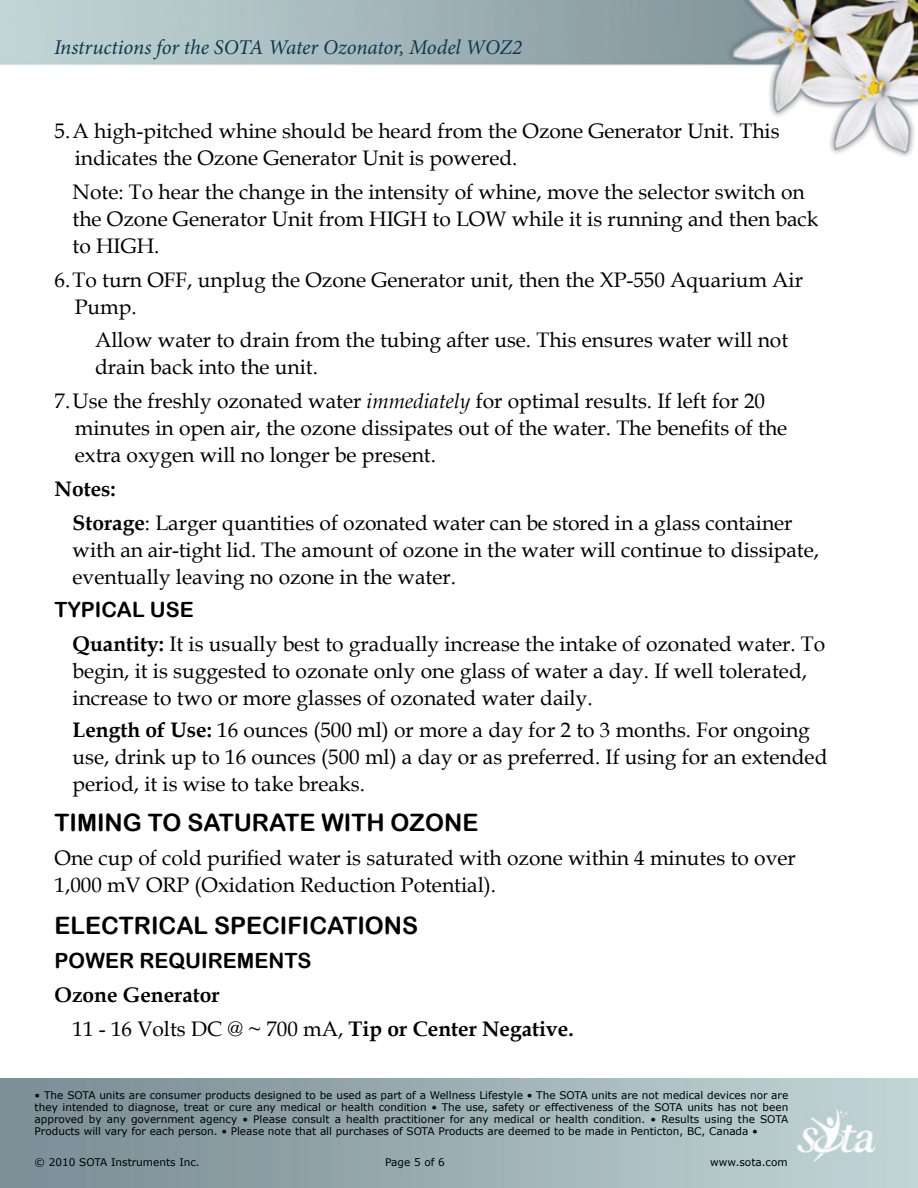
<style>
.page{position:relative;width:918px;height:1188px;background:#fff}
.page>*{position:absolute;margin:0;border:0;box-sizing:border-box;transform-origin:0 0}
.t1{font:24px "Arial Rounded MT Bold";color:#000}
.t2{font:21px/27px "Book Antiqua";color:#000}
.t3{font:700 21px/33.8px "Book Antiqua";color:#000}
.t4{font:italic 21px "Minion Pro";letter-spacing:-.01em;color:#0e3952}
.t5{font:21px "Arial Rounded MT Bold";color:#000}
.t6{font:10.5px/12px "Verdana";color:#000;text-align:justify}
.s1{font-style:italic}
.s2{font-weight:700}
.s3{font-weight:400}
</style>
<div class="page">
<img style="left:0;top:0;width:918px;height:157px">
<img style="left:0;top:1079px;width:918px;height:109px">
<p class="t4" style="left:54px;top:33px;width:470px">Instructions for the SOTA Water Ozonator, Model WOZ2</p>
<p class="t2" style="left:75px;top:117px;width:706px;text-indent:-20px">5.A high-pitched whine should be heard from the Ozone Generator Unit. This indicates the Ozone Generator Unit is powered.</p>
<p class="t2" style="left:73px;top:178px;width:748px">Note: To hear the change in the intensity of whine, move the selector switch on the Ozone Generator Unit from HIGH to LOW while it is running and then back to HIGH.</p>
<p class="t2" style="left:75px;top:266px;width:730px;text-indent:-20px">6.To turn OFF, unplug the Ozone Generator unit, then the XP-550 Aquarium Air<br>Pump.</p>
<p class="t2" style="left:95px;top:326px;width:695px">Allow water to drain from the tubing after use. This ensures water will not drain back into the unit.</p>
<p class="t2" style="left:75px;top:387px;width:714px;text-indent:-20px">7.Use the freshly ozonated water <span class="s1">immediately</span> for optimal results. If left for 20 minutes in open air, the ozone dissipates out of the water. The benefits of the extra oxygen will no longer be present.</p>
<p class="t2" style="left:73px;top:471px;width:722px;line-height:33.8px;text-indent:-18px"><span class="s2">Notes:<br>Storage</span>: Larger quantities of ozonated water can be stored in a glass container</p>
<p class="t2" style="left:73px;top:536px;width:748px">with an air-tight lid. The amount of ozone in the water will continue to dissipate, eventually leaving no ozone in the water.</p>
<p class="t5" style="left:55px;top:598px;width:141px">TYPICAL USE</p>
<p class="t2" style="left:73px;top:630px;width:754px"><span class="s2">Quantity:</span> It is usually best to gradually increase the intake of ozonated water. To begin, it is suggested to ozonate only one glass of water a day. If well tolerated, increase to two or more glasses of ozonated water daily.</p>
<p class="t2" style="left:73px;top:716px;width:756px"><span class="s2">Length of Use:</span> 16 ounces (500 ml) or more a day for 2 to 3 months. For ongoing use, drink up to 16 ounces (500 ml) a day or as preferred. If using for an extended period, it is wise to take breaks.</p>
<p class="t1" style="left:55px;top:809px;width:425px">TIMING TO SATURATE WITH OZONE</p>
<p class="t2" style="left:55px;top:844px;width:743px">One cup of cold purified water is saturated with ozone within 4 minutes to over<br>1,000 mV ORP (Oxidation Reduction Potential).</p>
<p class="t1" style="left:55px;top:912px;width:365px">ELECTRICAL SPECIFICATIONS</p>
<p class="t5" style="left:55px;top:948px;width:258px">POWER REQUIREMENTS</p>
<p class="t3" style="left:73px;top:978px;width:503px;text-indent:-18px">Ozone Generator<br><span class="s3">11 - 16 Volts DC @ ~ 700 mA,</span> Tip or Center Negative.</p>
<p class="t6" style="left:35px;top:1089px;width:755px">• The SOTA units are consumer products designed to be used as part of a Wellness Lifestyle • The SOTA units are not medical devices nor are they intended to diagnose, treat or cure any medical or health condition • The use, safety or effectiveness of the SOTA units has not been approved by any government agency • Please consult a health practitioner for any medical or health condition. • Results using the SOTA Products will vary for each person. • Please note that all purchases of SOTA Products are deemed to be made in Penticton, BC, Canada •</p>
<p class="t6" style="left:35px;top:1155px;width:167px">© 2010 SOTA Instruments Inc.</p>
<p class="t6" style="left:385px;top:1155px;width:61px">Page 5 of 6</p>
<p class="t6" style="left:710px;top:1155px;width:79px">www.sota.com</p>
</div>
